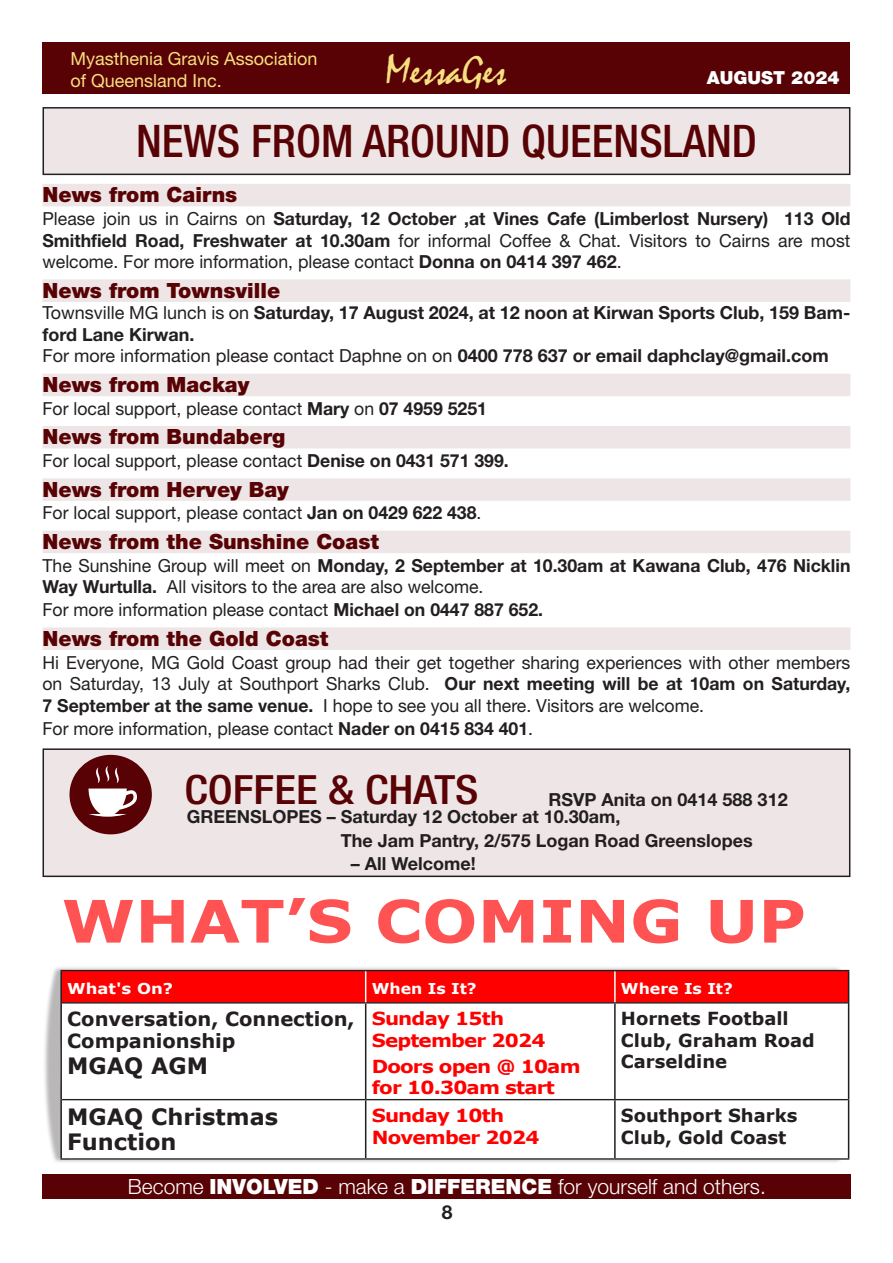
<style>
.page{position:relative;width:893px;height:1263px;background:#fff}
.page>*{position:absolute;margin:0;border:0;box-sizing:border-box;transform-origin:0 0}
.t1{font:700 58.65px "Verdana";color:#ff5252;scale:1.11 1}
.t2{font:500 condensed 45px "Helvetica Neue LT Std";color:#580205}
.t3{font:42px "Mistral";color:#f7e080}
.t4{font:500 condensed 40.35px "Helvetica Neue LT Std";color:#580205;scale:1.11 1}
.t5{font:700 22.5px/24.6px "Verdana";color:#231f20}
.t6{font:900 21px "Helvetica Neue LT Std";color:#580205}
.t7{font:300 21px "Helvetica Neue LT Std";color:#fff}
.t8{font:700 19.5px/21.6px "Verdana";color:#231f20}
.t9{font:700 19.2px "Helvetica Neue LT Std";color:#231f20}
.t10{font:18px/22px "Helvetica Neue LT Std";color:#231f20}
.t11{font:700 18px/21.6px "Helvetica Neue LT Std";color:#231f20}
.t12{font:700 18px/21.6px "Verdana";letter-spacing:-.04em;color:#f00;scale:1.1 1}
.t13{font:700 18px/21.6px "Verdana";color:#231f20}
.t14{font:18px/21.6px "Helvetica Neue LT Std";color:#f7e080}
.t15{font:900 18px "Helvetica Neue LT Std";color:#fff}
.t16{font:700 15px "Verdana";color:#fff;scale:1.05 1}
.t17{font:700 15px "Verdana";color:#fff;scale:1.1 1}
.s1{font-weight:700}
.s2{font-weight:400}
.s3{font-weight:900}
</style>
<div class="page">
<div style="left:43px;top:43px;width:807px;height:51px;background:#580205"></div>
<div style="left:43px;top:108px;width:807px;height:66px;background:#eee6e6"></div>
<div style="left:43px;top:107px;width:807px;height:68px;border:2px solid #231f20"></div>
<div style="left:43px;top:184px;width:807px;height:22px;background:#eee6e6"></div>
<div style="left:43px;top:279px;width:807px;height:23px;background:#eee6e6"></div>
<div style="left:43px;top:374px;width:807px;height:22px;background:#eee6e6"></div>
<div style="left:43px;top:426px;width:807px;height:22px;background:#eee6e6"></div>
<div style="left:43px;top:478px;width:807px;height:23px;background:#eee6e6"></div>
<div style="left:43px;top:531px;width:807px;height:22px;background:#eee6e6"></div>
<div style="left:43px;top:627px;width:807px;height:23px;background:#eee6e6"></div>
<div style="left:43px;top:749px;width:807px;height:127px;background:#eee6e6"></div>
<div style="left:43px;top:748px;width:807px;height:129px;border:2px solid #231f20"></div>
<svg style="left:69px;top:755px;width:83px;height:79px"></svg>
<div style="left:43px;top:1174px;width:808px;height:24px;background:#580205"></div>
<div style="left:43px;top:965px;width:799px;height:199px;background:#231f20;opacity:.32"></div>
<div style="left:62px;top:971px;width:786px;height:31px;background:#f00"></div>
<svg style="left:62px;top:1003px;width:786px;height:155px"></svg>
<hr style="left:62px;top:1002px;width:304px;height:1px;background:#231f20">
<hr style="left:366px;top:1002px;width:249px;height:1px;background:#231f20">
<hr style="left:615px;top:1002px;width:233px;height:1px;background:#231f20">
<hr style="left:62px;top:1099px;width:304px;height:1px;background:#231f20">
<hr style="left:366px;top:1099px;width:249px;height:1px;background:#231f20">
<hr style="left:615px;top:1099px;width:233px;height:1px;background:#231f20">
<hr style="left:60px;top:1158px;width:306px;height:2px;background:#231f20">
<hr style="left:366px;top:1158px;width:249px;height:2px;background:#231f20">
<hr style="left:615px;top:1158px;width:234px;height:2px;background:#231f20">
<hr style="left:60px;top:1003px;width:2px;height:97px;background:#231f20">
<hr style="left:365px;top:1003px;width:1px;height:96px;background:#231f20">
<hr style="left:614px;top:1003px;width:2px;height:96px;background:#231f20">
<hr style="left:848px;top:1003px;width:1px;height:97px;background:#231f20">
<hr style="left:60px;top:1100px;width:2px;height:58px;background:#231f20">
<hr style="left:365px;top:1100px;width:1px;height:58px;background:#231f20">
<hr style="left:614px;top:1100px;width:2px;height:58px;background:#231f20">
<hr style="left:848px;top:1100px;width:1px;height:58px;background:#231f20">
<hr style="left:365px;top:971px;width:1px;height:31px;background:#fff">
<hr style="left:614px;top:971px;width:2px;height:31px;background:#fff">
<hr style="left:60px;top:971px;width:2px;height:32px;background:#231f20">
<hr style="left:615px;top:970px;width:234px;height:1px;background:#231f20">
<hr style="left:848px;top:971px;width:1px;height:32px;background:#231f20">
<hr style="left:60px;top:970px;width:306px;height:1px;background:#231f20">
<hr style="left:366px;top:970px;width:249px;height:1px;background:#231f20">
<p class="t14" style="left:70px;top:48px;width:249px">Myasthenia Gravis Association of Queensland Inc.</p>
<h3 class="t3" style="left:386px;top:46px;width:122px">MessaGes</h3>
<p class="t15" style="left:707px;top:67px;width:134px">AUGUST 2024</p>
<h2 class="t2" style="left:136px;top:114px;width:622px">NEWS FROM AROUND QUEENSLAND</h2>
<p class="t6" style="left:43px;top:182px;width:196px">News from Cairns</p>
<p class="t10" style="left:43px;top:208px;width:809px;line-height:21.6px;text-align:justify">Please join us in Cairns on <span class="s1">Saturday, 12 October ,at Vines Cafe (Limberlost Nursery) 113 Old Smithfield Road, Freshwater at 10.30am</span> for informal Coffee &amp; Chat. Visitors to Cairns are most welcome. For more information, please contact <span class="s1">Donna on 0414 397 462</span>.</p>
<p class="t6" style="left:43px;top:278px;width:239px">News from Townsville</p>
<p class="t11" style="left:43px;top:302px;width:809px"><span class="s2">Townsville MG lunch is on</span> Saturday, 17 August 2024, at 12 noon at Kirwan Sports Club, 159 Bam&shy;ford Lane Kirwan.<br><span class="s2">For more information please contact Daphne on on</span> 0400 778 637 or email daphclay@gmail.com</p>
<p class="t6" style="left:43px;top:372px;width:208px">News from Mackay</p>
<p class="t10" style="left:43px;top:397px;width:446px">For local support, please contact <span class="s1">Mary</span> on <span class="s1">07 4959 5251</span></p>
<p class="t6" style="left:43px;top:424px;width:244px">News from Bundaberg</p>
<p class="t10" style="left:43px;top:449px;width:468px">For local support, please contact <span class="s1">Denise on 0431 571 399.</span></p>
<p class="t6" style="left:43px;top:477px;width:248px">News from Hervey Bay</p>
<p class="t10" style="left:43px;top:502px;width:440px">For local support, please contact <span class="s1">Jan on 0429 622 438</span>.</p>
<p class="t6" style="left:43px;top:529px;width:338px">News from the Sunshine Coast</p>
<p class="t10" style="left:43px;top:554px;width:809px">The Sunshine Group will meet on <span class="s1">Monday, 2 September at 10.30am at Kawana Club, 476 Nicklin<br>Way Wurtulla.</span> All visitors to the area are also welcome.<br>For more information please contact <span class="s1">Michael on 0447 887 652.</span></p>
<p class="t6" style="left:43px;top:626px;width:287px">News from the Gold Coast</p>
<p class="t10" style="left:43px;top:651px;width:809px">Hi Everyone, MG Gold Coast group had their get together sharing experiences with other members on Saturday, 13 July at Southport Sharks Club. <span class="s1">Our next meeting will be at 10am on Saturday, 7 September at the same venue.</span> I hope to see you all there. Visitors are welcome.<br>For more information, please contact <span class="s1">Nader on 0415 834 401</span>.</p>
<h3 class="t4" style="left:184px;top:766px;width:267px">COFFEE &amp; CHATS</h3>
<p class="t11" style="left:187px;top:790px;width:602px;line-height:17.7px;text-indent:362px">RSVP Anita on 0414 588 312<br>GREENSLOPES – Saturday 12 October at 10.30am,</p>
<p class="t11" style="left:341px;top:829px;width:414px">The Jam Pantry, 2/575 Logan Road Greenslopes</p>
<p class="t11" style="left:351px;top:852px;width:126px">– All Welcome!</p>
<h1 class="t1" style="left:62px;top:880px;width:672px">WHAT’S COMING UP</h1>
<p class="t17" style="left:67px;top:977px;width:98px">What's On?</p>
<p class="t16" style="left:372px;top:977px;width:101px">When Is It?</p>
<p class="t16" style="left:621px;top:977px;width:108px">Where Is It?</p>
<p class="t8" style="left:67px;top:1008px;width:289px">Conversation, Connection,<br>Companionship</p>
<p class="t5" style="left:67px;top:1053px;width:142px">MGAQ AGM</p>
<p class="t12" style="left:372px;top:1007px;width:159px">Sunday 15th<br>September 2024</p>
<p class="t12" style="left:372px;top:1055px;width:191px">Doors open @ 10am for 10.30am start</p>
<p class="t13" style="left:621px;top:1007px;width:195px">Hornets Football<br>Club, Graham Road<br>Carseldine</p>
<p class="t5" style="left:67px;top:1104px;width:212px">MGAQ Christmas<br>Function</p>
<p class="t12" style="left:372px;top:1104px;width:154px">Sunday 10th<br>November 2024</p>
<p class="t13" style="left:621px;top:1104px;width:178px">Southport Sharks<br>Club, Gold Coast</p>
<p class="t7" style="left:128px;top:1173px;width:639px">Become <span class="s3">INVOLVED</span> - make a <span class="s3">DIFFERENCE</span> for yourself and others.</p>
<p class="t9" style="left:442px;top:1201px;width:12px">8</p>
</div>
